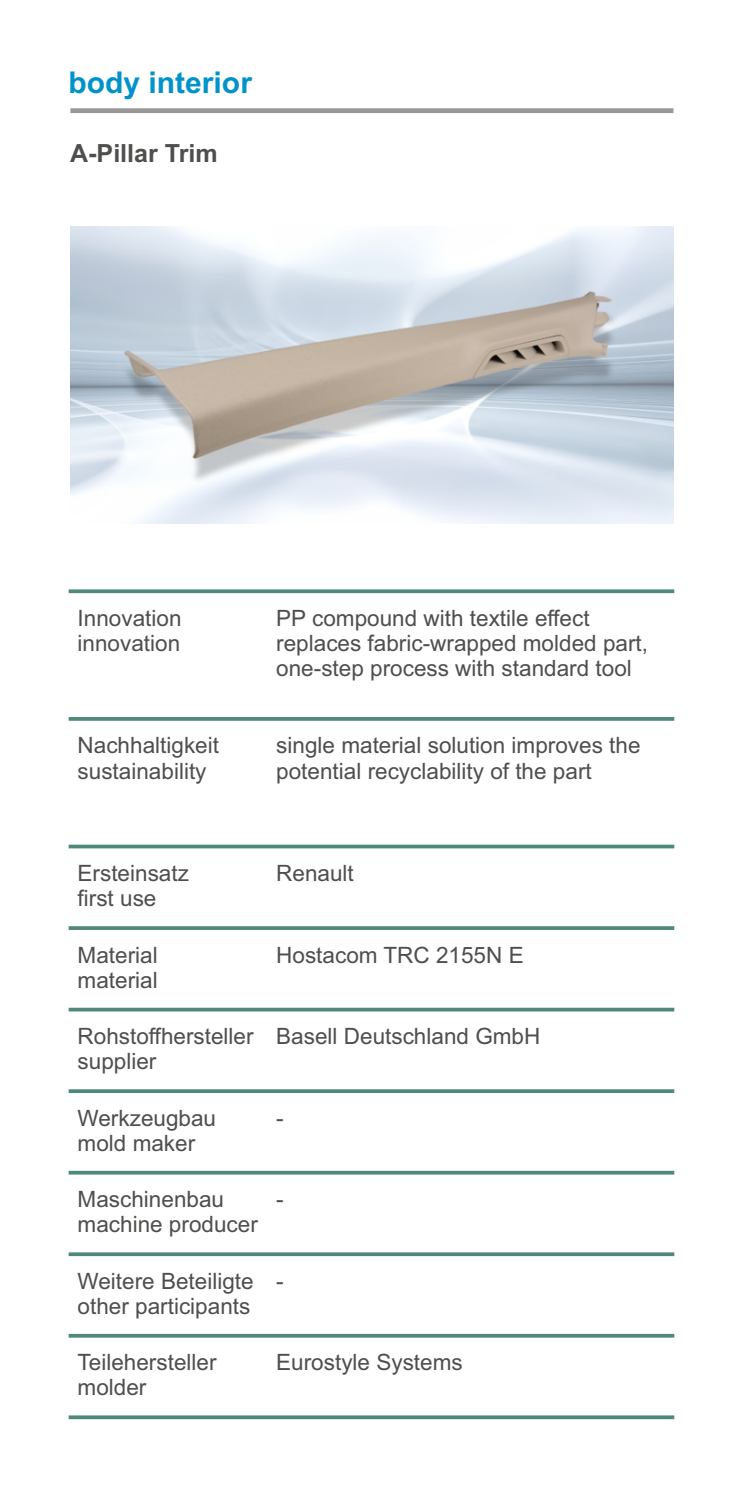
<style>
.page{position:relative;width:745px;height:1489px;background:#fff}
.page>*{position:absolute;margin:0;border:0;box-sizing:border-box;transform-origin:0 0}
.t1{font:700 30px "Arial";color:#0093cb}
.t2{font:700 25px "Arial";color:#4e4e4d}
.t3{font:22.5px/25.2px "Arial";color:#4e4e4d}
</style>
<div class="page">
<div style="left:70px;top:108px;width:603px;height:5px;background:#989899"></div>
<hr style="left:69px;top:1415px;width:604px;height:3px;background:#4e897c">
<svg style="left:69px;top:1333px;width:604px;height:4px;fill:#4e897c"></svg>
<hr style="left:69px;top:1252px;width:604px;height:3px;background:#4e897c">
<svg style="left:69px;top:1170px;width:604px;height:4px;fill:#4e897c"></svg>
<hr style="left:69px;top:1089px;width:604px;height:3px;background:#4e897c">
<svg style="left:69px;top:1007px;width:604px;height:4px;fill:#4e897c"></svg>
<hr style="left:69px;top:926px;width:604px;height:3px;background:#4e897c">
<svg style="left:69px;top:844px;width:604px;height:4px;fill:#4e897c"></svg>
<hr style="left:69px;top:717px;width:604px;height:3px;background:#4e897c">
<svg style="left:69px;top:589px;width:604px;height:4px;fill:#4e897c"></svg>
<img style="left:70px;top:227px;width:603px;height:296px">
<h1 class="t1" style="left:68px;top:71px;width:185px">body interior</h1>
<p class="t2" style="left:70px;top:143px;width:149px">A-Pillar Trim</p>
<p class="t3" style="left:78px;top:607px;width:105px">Innovation</p>
<p class="t3" style="left:276px;top:607px;width:373px">PP compound with textile effect replaces fabric-wrapped molded part, one-step process with standard tool</p>
<p class="t3" style="left:78px;top:632px;width:104px">innovation</p>
<p class="t3" style="left:78px;top:735px;width:143px">Nachhaltigkeit</p>
<p class="t3" style="left:276px;top:735px;width:365px">single material solution improves the potential recyclability of the part</p>
<p class="t3" style="left:78px;top:760px;width:130px">sustainability</p>
<p class="t3" style="left:78px;top:862px;width:113px">Ersteinsatz</p>
<p class="t3" style="left:276px;top:862px;width:79px">Renault</p>
<p class="t3" style="left:78px;top:887px;width:80px">first use</p>
<p class="t3" style="left:78px;top:944px;width:82px">Material material</p>
<p class="t3" style="left:276px;top:944px;width:249px">Hostacom TRC 2155N E</p>
<p class="t3" style="left:78px;top:1025px;width:177px">Rohstoffhersteller supplier</p>
<p class="t3" style="left:276px;top:1025px;width:265px">Basell Deutschland GmbH</p>
<p class="t3" style="left:78px;top:1107px;width:140px">Werkzeugbau mold maker</p>
<p class="t3" style="left:276px;top:1107px;width:9px">-</p>
<p class="t3" style="left:78px;top:1188px;width:182px">Maschinenbau machine producer</p>
<p class="t3" style="left:276px;top:1188px;width:9px">-</p>
<p class="t3" style="left:78px;top:1270px;width:207px">Weitere Beteiligte -</p>
<p class="t3" style="left:78px;top:1295px;width:174px">other participants</p>
<p class="t3" style="left:78px;top:1351px;width:140px">Teilehersteller molder</p>
<p class="t3" style="left:276px;top:1351px;width:188px">Eurostyle Systems</p>
</div>
